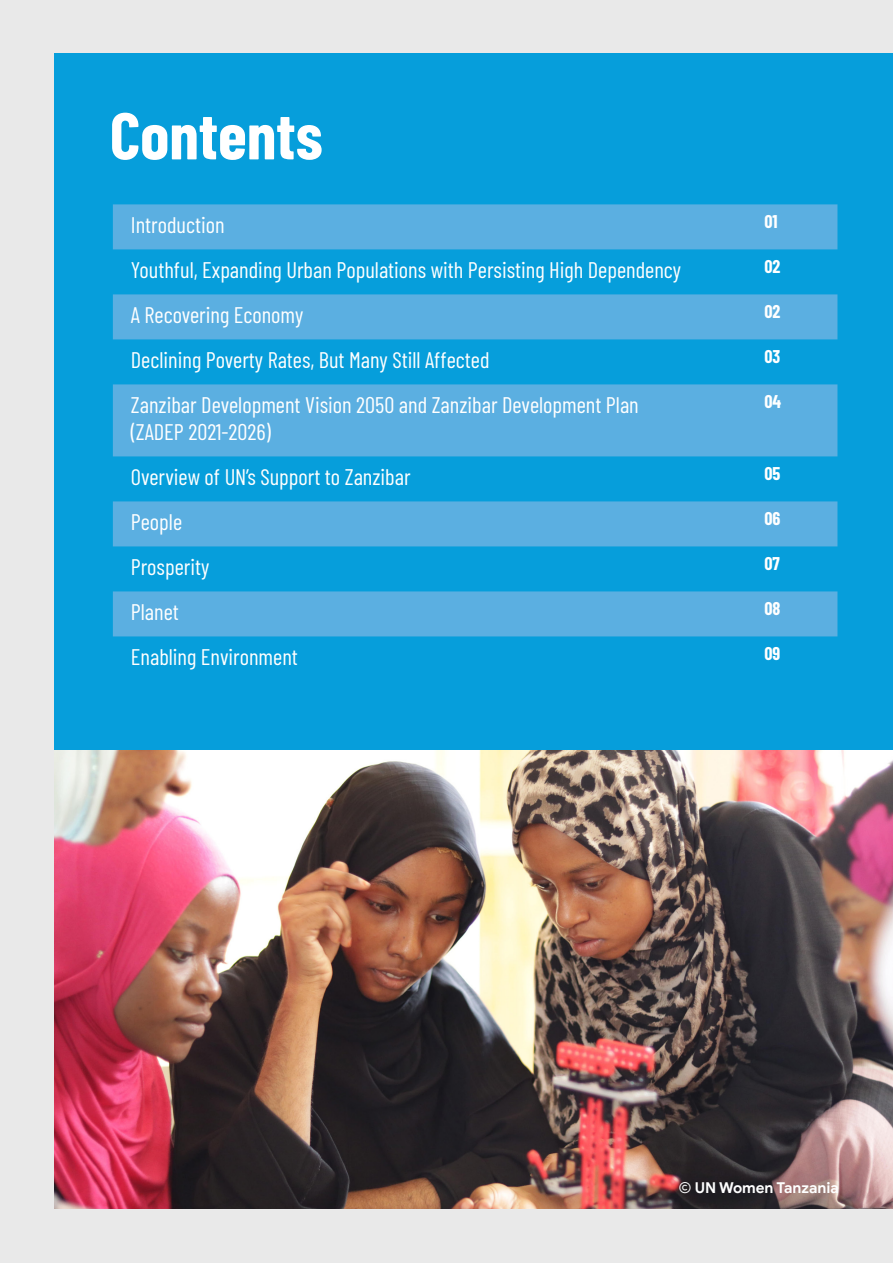
<style>
.page{position:relative;width:893px;height:1263px;background:#e9e9e9}
.page>*{position:absolute;margin:0;border:0;box-sizing:border-box;transform-origin:0 0}
.t1{font:700 66px "Barlow Condensed";color:#fff}
.t2{font:22.5px "Barlow Condensed";color:#fff}
.t3{font:700 18px "Barlow Condensed";color:#fff}
.t4{font:700 15px "Google Sans";color:#fff}
</style>
<div class="page">
<div style="left:54px;top:53px;width:839px;height:1156px;background:#069edb"></div>
<img style="left:54px;top:750px;width:839px;height:459px">
<svg style="left:113px;top:204px;width:724px;height:432px;fill:#5bafe1"></svg>
<p class="t1" style="left:110px;top:89px;width:214px">Contents</p>
<p class="t2" style="left:131px;top:209px;width:95px">Introduction</p>
<p class="t3" style="left:764px;top:209px;width:15px">01</p>
<p class="t2" style="left:131px;top:254px;width:552px">Youthful, Expanding Urban Populations with Persisting High Dependency</p>
<p class="t3" style="left:764px;top:254px;width:18px">02</p>
<p class="t2" style="left:131px;top:299px;width:174px">A Recovering Economy</p>
<p class="t3" style="left:764px;top:299px;width:18px">02</p>
<p class="t2" style="left:131px;top:344px;width:360px">Declining Poverty Rates, But Many Still Affected</p>
<p class="t3" style="left:764px;top:344px;width:18px">03</p>
<p class="t2" style="left:131px;top:389px;width:509px">Zanzibar Development Vision 2050 and Zanzibar Development Plan</p>
<p class="t2" style="left:131px;top:416px;width:141px">(ZADEP 2021-2026)</p>
<p class="t3" style="left:764px;top:389px;width:18px">04</p>
<p class="t2" style="left:131px;top:461px;width:281px">Overview of UN’s Support to Zanzibar</p>
<p class="t3" style="left:764px;top:461px;width:18px">05</p>
<p class="t2" style="left:131px;top:506px;width:53px">People</p>
<p class="t3" style="left:764px;top:506px;width:18px">06</p>
<p class="t2" style="left:131px;top:551px;width:80px">Prosperity</p>
<p class="t3" style="left:764px;top:551px;width:17px">07</p>
<p class="t2" style="left:131px;top:596px;width:49px">Planet</p>
<p class="t3" style="left:764px;top:596px;width:18px">08</p>
<p class="t2" style="left:131px;top:641px;width:169px">Enabling Environment</p>
<p class="t3" style="left:764px;top:641px;width:17px">09</p>
<p class="t4" style="left:679px;top:1179px;width:162px">© UN Women Tanzania</p>
</div>
